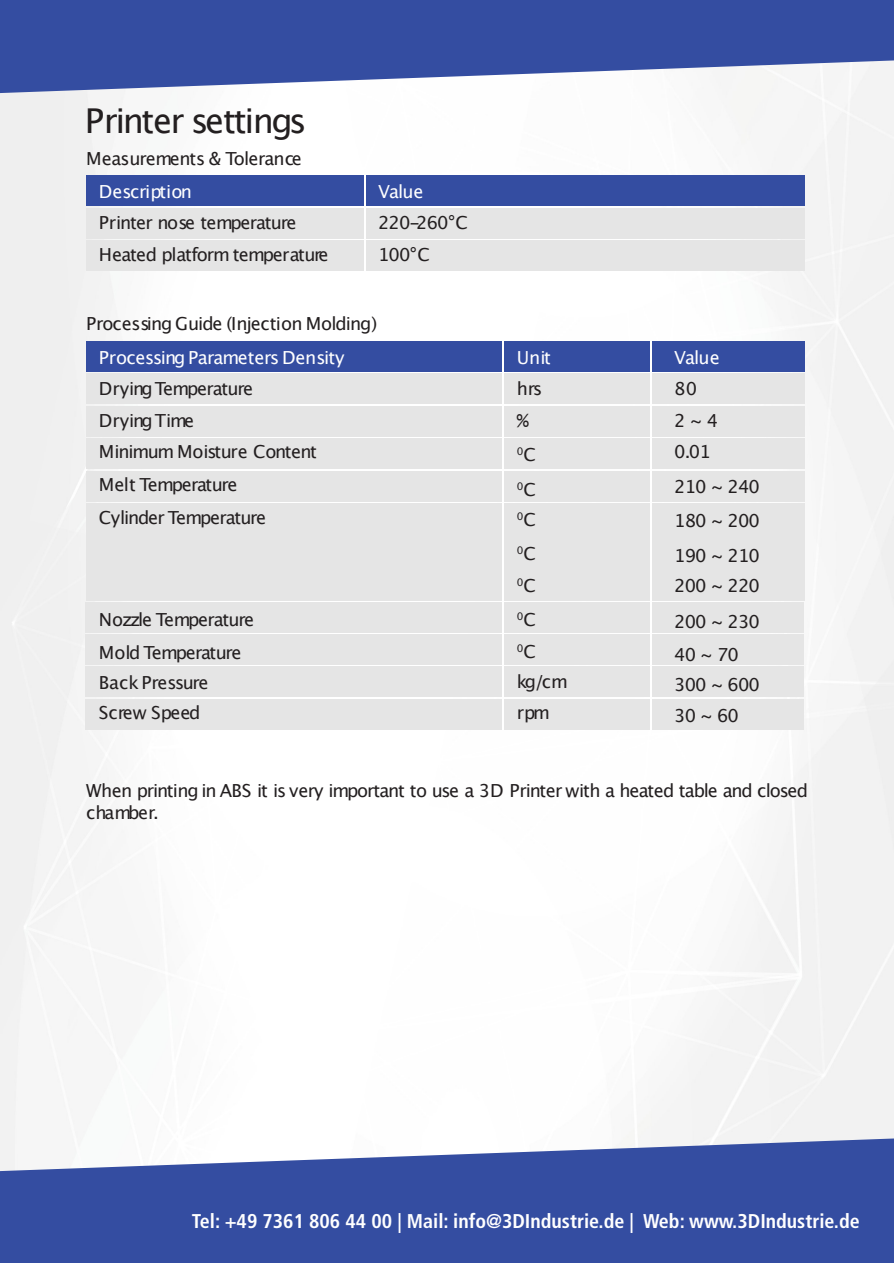
<style>
.page{position:relative;width:894px;height:1263px;background:#fff}
.page>*{position:absolute;margin:0;border:0;box-sizing:border-box;transform-origin:0 0}
.t1{font:34.2px "Lucida Grande";letter-spacing:-.065em;color:#231f20}
.t2{font:700 condensed 19.95px "Frutiger LT Std";color:#fff}
.t3{font:18px/31.5px "Lucida Grande";letter-spacing:-.05em;color:#231f20}
.t4{font:18px "Lucida Grande";letter-spacing:-.05em;color:#fff}
.t5{font:18px/33px "Lucida Grande";letter-spacing:-.075em;color:#231f20}
.t6{font:18px/30px "Lucida Grande";color:#231f20}
.t7{font:18px "Lucida Grande";color:#fff}
.t8{font:10.5px "Lucida Grande";color:#231f20}
.s1{font-size:18px}
</style>
<div class="page">
<svg style="left:0;top:1134px;width:893px;height:129px;fill:#344da1"></svg>
<svg style="left:0;top:0;width:893px;height:95px;fill:#344da1"></svg>
<div style="left:86px;top:175px;width:719px;height:31px;background:#344da1"></div>
<div style="left:86px;top:208px;width:719px;height:30px;background:#e5e5e5"></div>
<div style="left:86px;top:240px;width:719px;height:31px;background:#e5e5e5"></div>
<hr style="left:364px;top:175px;width:1px;height:96px;background:#fff">
<div style="left:86px;top:341px;width:719px;height:31px;background:#344da1"></div>
<div style="left:86px;top:373px;width:719px;height:31px;background:#e5e5e5"></div>
<div style="left:86px;top:406px;width:719px;height:31px;background:#e5e5e5"></div>
<div style="left:86px;top:438px;width:719px;height:31px;background:#e5e5e5"></div>
<div style="left:86px;top:471px;width:719px;height:30px;background:#e5e5e5"></div>
<div style="left:86px;top:503px;width:719px;height:97px;background:#e5e5e5"></div>
<div style="left:86px;top:602px;width:718px;height:30px;background:#e5e5e5"></div>
<div style="left:86px;top:634px;width:718px;height:31px;background:#e5e5e5"></div>
<div style="left:86px;top:666px;width:718px;height:31px;background:#e5e5e5"></div>
<div style="left:86px;top:699px;width:718px;height:30px;background:#e5e5e5"></div>
<hr style="left:502px;top:341px;width:1px;height:388px;background:#fff">
<hr style="left:650px;top:341px;width:1px;height:388px;background:#fff">
<h1 class="t1" style="left:85px;top:107px;width:223px">Printer settings</h1>
<p class="t3" style="left:86px;top:144px;width:217px">Measurements &amp; Tolerance</p>
<p class="t7" style="left:99px;top:184px;width:95px">Description</p>
<p class="t3" style="left:99px;top:208px;width:231px">Printer nose temperature<br>Heated platform temperature</p>
<p class="t4" style="left:378px;top:184px;width:47px">Value</p>
<p class="t3" style="left:378px;top:208px;width:91px">220-260°C<br>100°C</p>
<p class="t3" style="left:86px;top:309px;width:292px">Processing Guide (Injection Molding)</p>
<p class="t4" style="left:99px;top:349px;width:247px">Processing Parameters Density</p>
<p class="t3" style="left:99px;top:374px;width:219px;line-height:32.2px">Drying Temperature<br>DryingTime<br>Minimum Moisture Content<br>Melt Temperature<br>Cylinder Temperature</p>
<p class="t5" style="left:99px;top:604px;width:157px">Nozzle Temperature<br>Mold Temperature</p>
<p class="t6" style="left:99px;top:669px;width:111px">Back Pressure<br>Screw Speed</p>
<p class="t4" style="left:516px;top:349px;width:36px">Unit</p>
<p class="t3" style="left:516px;top:374px;width:27px">hrs %</p>
<p class="t8" style="left:516px;top:447px;width:21px">0<span class="s1">C</span></p>
<p class="t8" style="left:516px;top:481px;width:21px">0<span class="s1">C</span></p>
<p class="t8" style="left:516px;top:511px;width:21px">0<span class="s1">C</span></p>
<p class="t8" style="left:516px;top:546px;width:21px">0<span class="s1">C</span></p>
<p class="t8" style="left:516px;top:577px;width:21px">0<span class="s1">C</span></p>
<p class="t8" style="left:516px;top:612px;width:21px">0<span class="s1">C</span></p>
<p class="t8" style="left:516px;top:643px;width:21px">0<span class="s1">C</span></p>
<p class="t3" style="left:516px;top:667px;width:53px">kg/cm rpm</p>
<p class="t4" style="left:674px;top:350px;width:47px">Value</p>
<p class="t3" style="left:674px;top:374px;width:45px">80<br>2~4<br>0.01</p>
<p class="t3" style="left:674px;top:470px;width:87px;line-height:34.5px;text-align:justify">210 ~ 240<br>180 ~ 200<br>190 ~ 210</p>
<p class="t3" style="left:674px;top:568px;width:87px;line-height:36px">200 ~ 220<br>200 ~ 230</p>
<p class="t3" style="left:674px;top:640px;width:87px;line-height:30.8px">40 ~ 70<br>300 ~ 600<br>30 ~ 60</p>
<p class="t3" style="left:86px;top:781px;width:723px;line-height:21.6px">When printing in ABS it is very important to use a 3D Printer with a heated table and closed chamber.</p>
<p class="t2" style="left:192px;top:1213px;width:669px">Tel: +49 7361 806 44 00 | Mail: info@3DIndustrie.de | Web: www.3DIndustrie.de</p>
</div>
